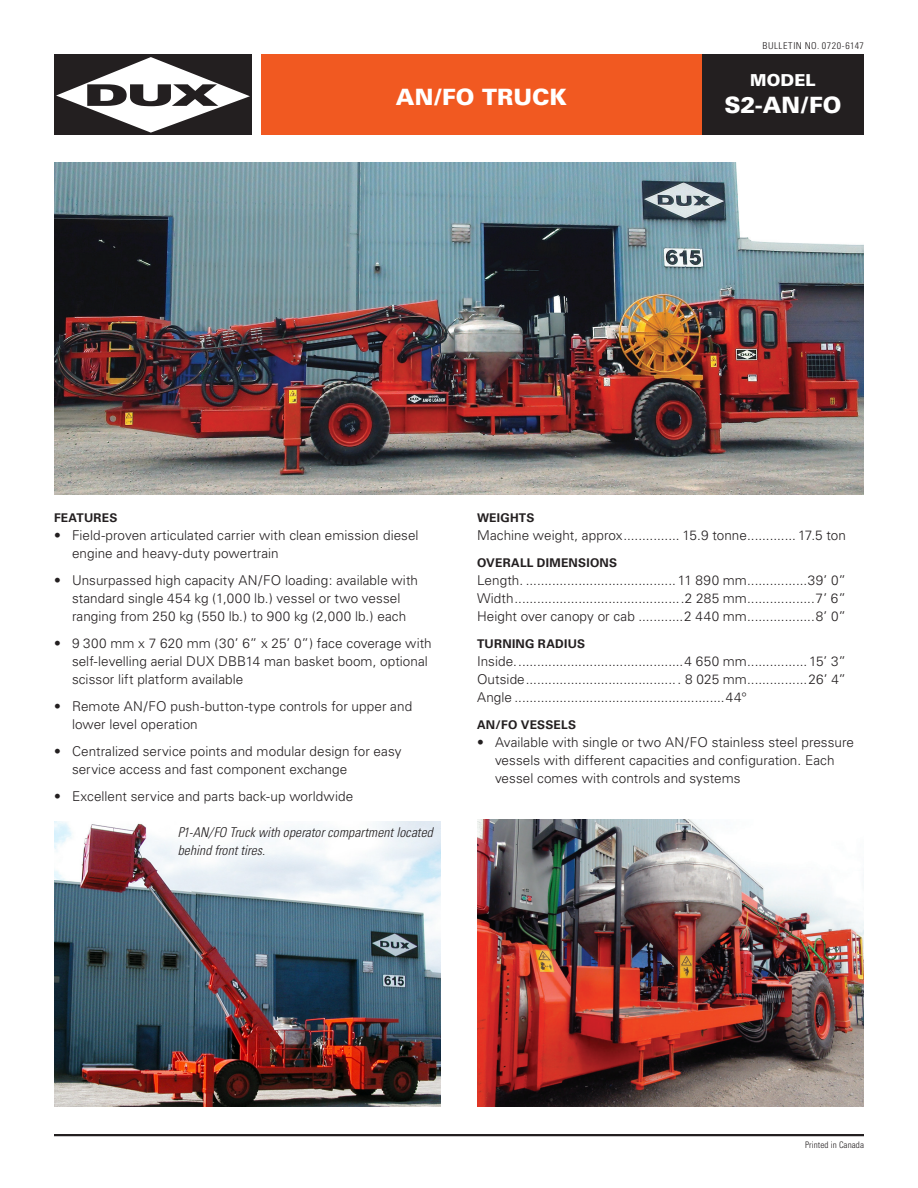
<style>
.page{position:relative;width:918px;height:1188px;background:#fff}
.page>*{position:absolute;margin:0;border:0;box-sizing:border-box;transform-origin:0 0}
.t1{font:900 22.5px "Univers";color:#fff}
.t2{font:900 16.5px "Univers";letter-spacing:.005em;color:#fff}
.Overalldims{font:300 13.5px/18px "Univers";letter-spacing:.005em;color:#231f20}
.PIC_CAPTION{font:italic 300 condensed 13.5px/18px "Univers";letter-spacing:.005em;color:#231f20}
.Features{font:700 12px "Univers";letter-spacing:.02em;color:#231f20}
.t3{font:300 condensed 9.45px "Univers";letter-spacing:.05em;color:#231f20;scale:1.06 1}
.t4{font:300 condensed 9px "Univers";letter-spacing:.01em;color:#231f20}
</style>
<div class="page">
<hr style="left:54px;top:1134px;width:810px;height:2px;background:#231f20">
<div style="left:54px;top:54px;width:198px;height:81px;background:#231f20"></div>
<svg style="left:56px;top:57px;width:194px;height:76px"></svg>
<img style="left:54px;top:821px;width:387px;height:286px">
<img style="left:54px;top:162px;width:810px;height:332px">
<img style="left:477px;top:819px;width:387px;height:288px">
<div style="left:702px;top:54px;width:162px;height:81px;background:#231f20"></div>
<div style="left:261px;top:54px;width:441px;height:81px;background:#f15921"></div>
<p class="t3" style="left:763px;top:40px;width:97px">BULLETIN NO. 0720-6147</p>
<h1 class="t2" style="left:750px;top:69px;width:67px">MODEL</h1>
<h1 class="t1" style="left:396px;top:83px;width:173px">AN/FO TRUCK</h1>
<h1 class="t1" style="left:724px;top:90px;width:119px">S2-AN/FO</h1>
<p class="Features" style="left:54px;top:511px;width:65px">FEATURES</p>
<p class="Overalldims" style="left:72px;top:526px;width:348px;text-indent:-18px">• Field-proven articulated carrier with clean emission diesel engine and heavy-duty powertrain</p>
<p class="Overalldims" style="left:54px;top:571px;width:366px;text-align:center">• Unsurpassed high capacity AN/FO loading: available with standard single 454 kg (1,000 lb.) vessel or two vessel ranging from 250 kg (550 lb.) to 900 kg (2,000 lb.) each</p>
<p class="Overalldims" style="left:72px;top:634px;width:361px;text-indent:-18px">• 9 300 mm x 7 620 mm (30’ 6” x 25’ 0”) face coverage with self-levelling aerial DUX DBB14 man basket boom, optional scissor lift platform available</p>
<p class="Overalldims" style="left:72px;top:697px;width:342px;text-indent:-18px">• Remote AN/FO push-button-type controls for upper and lower level operation</p>
<p class="Overalldims" style="left:72px;top:742px;width:331px;text-indent:-18px">• Centralized service points and modular design for easy service access and fast component exchange</p>
<p class="Overalldims" style="left:54px;top:787px;width:301px">• Excellent service and parts back-up worldwide</p>
<p class="PIC_CAPTION" style="left:178px;top:823px;width:257px">P1-AN/FO Truck with operator compartment located behind front tires.</p>
<p class="Features" style="left:477px;top:511px;width:59px">WEIGHTS</p>
<p class="Overalldims" style="left:477px;top:526px;width:370px">Machine weight, approx............... 15.9 tonne............. 17.5 ton</p>
<p class="Features" style="left:477px;top:556px;width:142px">OVERALL DIMENSIONS</p>
<p class="Overalldims" style="left:477px;top:571px;width:371px;text-align:justify">Length. ........................................ 11 890 mm................39’ 0” Width.............................................2 285 mm..................7’ 6” Height over canopy or cab ............2 440 mm..................8’ 0”</p>
<p class="Features" style="left:477px;top:637px;width:110px">TURNING RADIUS</p>
<p class="Overalldims" style="left:477px;top:652px;width:371px;text-align:justify">Inside.............................................4 650 mm................ 15’ 3” Outside......................................... 8 025 mm................26’ 4” Angle ........................................................44°</p>
<p class="Features" style="left:477px;top:718px;width:101px">AN/FO VESSELS</p>
<p class="Overalldims" style="left:495px;top:733px;width:360px;text-indent:-18px">• Available with single or two AN/FO stainless steel pressure vessels with different capacities and configuration. Each vessel comes with controls and systems</p>
<p class="t4" style="left:805px;top:1139px;width:60px">Printed in Canada</p>
</div>
